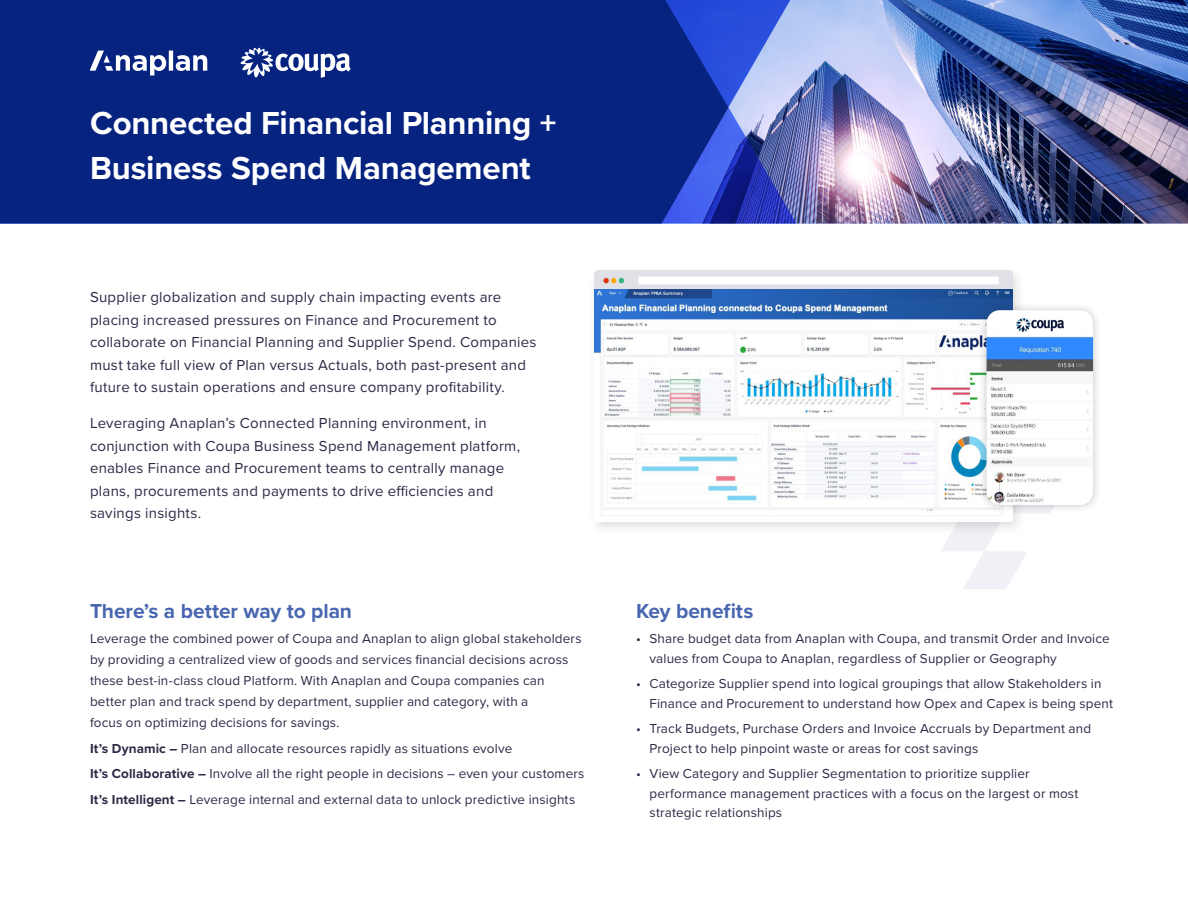
<style>
.page{position:relative;width:1188px;height:918px;background:#fff}
.page>*{position:absolute;margin:0;border:0;box-sizing:border-box;transform-origin:0 0}
.Header_2{font:700 33px/45px "Proxima Nova";letter-spacing:-.005em;color:#fff}
.body_8pt_13{font:700 21px "Proxima Nova";letter-spacing:-.005em;color:#4967b0}
.Header_2-2{font:15px/22.5px "Proxima Nova";letter-spacing:.015em;color:#2b2a46}
.Bullets{font:13.5px/19.5px "Proxima Nova";letter-spacing:.01em;color:#2b2a46}
.s1{font-weight:700}
</style>
<div class="page">
<img style="left:807px;top:0;width:381px;height:224px">
<img style="left:0;top:0;width:796px;height:224px">
<div style="left:0;top:0;width:728px;height:223px;background:#062380"></div>
<svg style="left:941px;top:536px;width:86px;height:53px"></svg>
<div style="left:588px;top:264px;width:438px;height:272px;background:#231f20;opacity:.15"></div>
<img style="left:594px;top:270px;width:418px;height:252px">
<svg style="left:594px;top:290px;width:6px;height:5px"></svg>
<svg style="left:1007px;top:290px;width:5px;height:8px"></svg>
<svg style="left:91px;top:51px;width:116px;height:24px"></svg>
<div style="left:978px;top:302px;width:123px;height:211px;background:#231f20;opacity:.25"></div>
<img style="left:987px;top:310px;width:106px;height:195px">
<svg style="left:240px;top:48px;width:111px;height:30px"></svg>
<div style="left:1004px;top:312px;width:72px;height:23px;background:#fff"></div>
<img style="left:1016px;top:318px;width:48px;height:15px">
<p class="Header_2" style="left:90px;top:100px;width:468px">Connected Financial Planning +<br>Business Spend Management</p>
<p class="Header_2-2" style="left:90px;top:285px;width:448px">Supplier globalization and supply chain impacting events are placing increased pressures on Finance and Procurement to collaborate on Financial Planning and Supplier Spend. Companies must take full view of Plan versus Actuals, both past-present and future to sustain operations and ensure company profitability.</p>
<p class="Header_2-2" style="left:90px;top:411px;width:432px">Leveraging Anaplan’s Connected Planning environment, in conjunction with Coupa Business Spend Management platform, enables Finance and Procurement teams to centrally manage plans, procurements and payments to drive efficiencies and savings insights.</p>
<p class="body_8pt_13" style="left:90px;top:595px;width:264px">There’s a better way to plan</p>
<p class="Bullets" style="left:90px;top:628px;width:493px;line-height:21px">Leverage the combined power of Coupa and Anaplan to align global stakeholders by providing a centralized view of goods and services financial decisions across these best-in-class cloud Platform. With Anaplan and Coupa companies can better plan and track spend by department, supplier and category, with a<br>focus on optimizing decisions for savings.</p>
<p class="Bullets" style="left:90px;top:738px;width:424px"><span class="s1">It’s Dynamic –</span> Plan and allocate resources rapidly as situations evolve</p>
<p class="Bullets" style="left:90px;top:763px;width:496px"><span class="s1">It’s Collaborative –</span> Involve all the right people in decisions – even your customers</p>
<p class="Bullets" style="left:90px;top:789px;width:487px"><span class="s1">It’s Intelligent –</span> Leverage internal and external data to unlock predictive insights</p>
<p class="body_8pt_13" style="left:636px;top:595px;width:119px">Key benefits</p>
<p class="Bullets" style="left:650px;top:628px;width:462px;text-indent:-14px">• Share budget data from Anaplan with Coupa, and transmit Order and Invoice values from Coupa to Anaplan, regardless of Supplier or Geography</p>
<p class="Bullets" style="left:650px;top:673px;width:465px;text-indent:-14px">• Categorize Supplier spend into logical groupings that allow Stakeholders in<br>Finance and Procurement to understand how Opex and Capex is being spent</p>
<p class="Bullets" style="left:650px;top:718px;width:443px;text-indent:-14px">• Track Budgets, Purchase Orders and Invoice Accruals by Department and<br>Project to help pinpoint waste or areas for cost savings</p>
<p class="Bullets" style="left:650px;top:763px;width:431px;text-indent:-14px">• View Category and Supplier Segmentation to prioritize supplier performance management practices with a focus on the largest or most strategic relationships</p>
</div>
